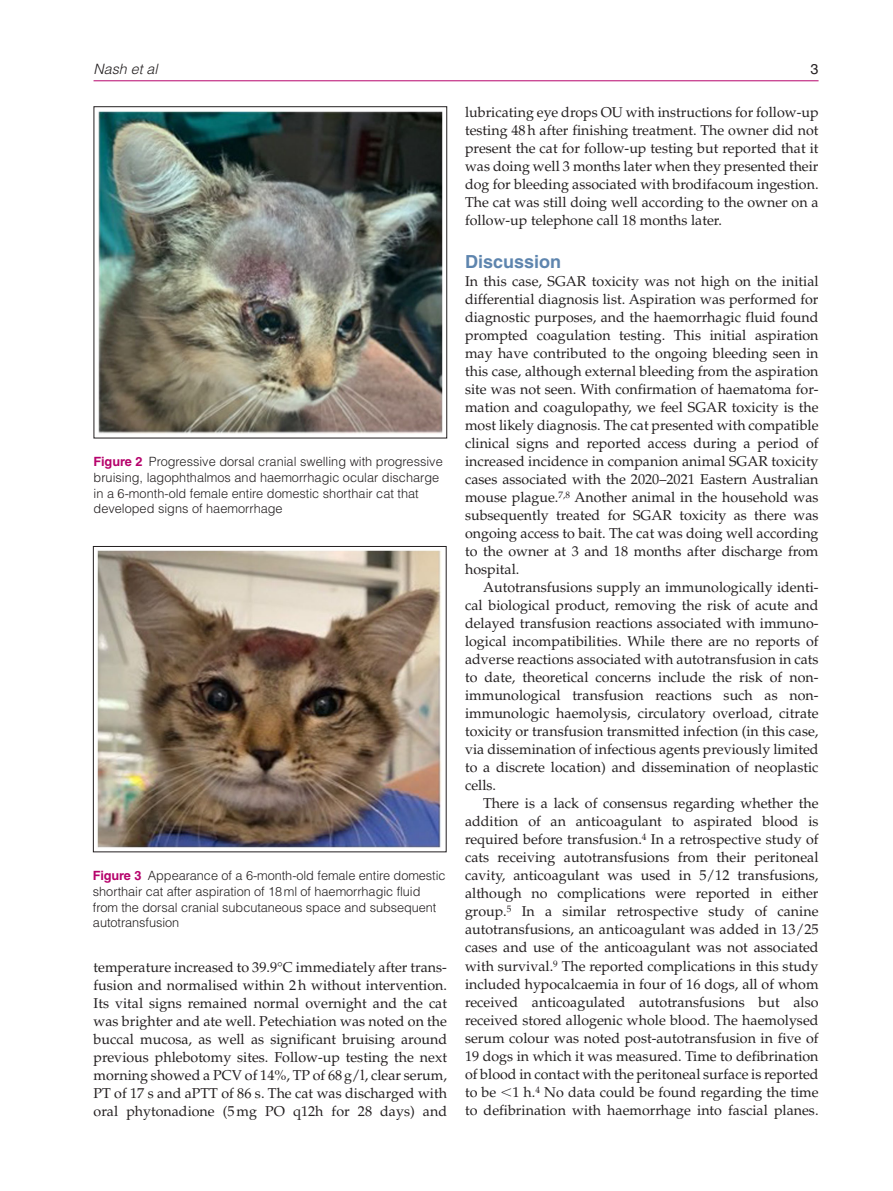
<style>
.page{position:relative;width:893px;height:1191px;background:#fff}
.page>*{position:absolute;margin:0;border:0;box-sizing:border-box;transform-origin:0 0}
.t1{font:700 18px "Helvetica LT Std";color:#5e85ae}
.t2{font:14.25px/18px "Palatino LT Std";color:#231f20;text-align:justify}
.t3{font:italic 300 14.25px "Helvetica LT Std";color:#231f20}
.t4{font:14.25px "Helvetica LT Std";color:#231f20}
.t5{font:300 12.75px/15.8px "Helvetica LT Std";color:#231f20}
.s1{font-weight:700;color:#b6036c}
</style>
<div class="page">
<hr style="left:94px;top:80px;width:725px;height:1px;background:#b6036c">
<img style="left:98px;top:111px;width:345px;height:323px">
<div style="left:94px;top:106px;width:353px;height:332px;border:1px solid #231f20"></div>
<img style="left:97px;top:550px;width:345px;height:298px">
<div style="left:93px;top:546px;width:354px;height:306px;border:1px solid #231f20"></div>
<p class="t3" style="left:94px;top:60px;width:66px">Nash et al</p>
<p class="t4" style="left:811px;top:61px;width:9px">3</p>
<p class="t5" style="left:94px;top:453px;width:351px"><span class="s1">Figure 2</span> Progressive dorsal cranial swelling with progressive bruising, lagophthalmos and haemorrhagic ocular discharge in a 6-month-old female entire domestic shorthair cat that developed signs of haemorrhage</p>
<p class="t5" style="left:93px;top:867px;width:354px"><span class="s1">Figure 3</span> Appearance of a 6-month-old female entire domestic shorthair cat after aspiration of 18ml of haemorrhagic fluid from the dorsal cranial subcutaneous space and subsequent autotransfusion</p>
<p class="t2" style="left:94px;top:958px;width:355px">temperature increased to 39.9°C immediately after trans&shy;fusion and normalised within 2h without intervention.<br>Its vital signs remained normal overnight and the cat was brighter and ate well. Petechiation was noted on the buccal mucosa, as well as significant bruising around previous phlebotomy sites. Follow-up testing the next morning showed a PCV of 14%, TP of 68g/l, clear serum, PT of 17 s and aPTT of 86 s. The cat was discharged with oral phytonadione (5mg PO q12h for 28 days) and</p>
<p class="t2" style="left:465px;top:103px;width:355px">lubricating eye drops OU with instructions for follow-up testing 48h after finishing treatment. The owner did not present the cat for follow-up testing but reported that it was doing well 3 months later when they presented their dog for bleeding associated with brodifacoum ingestion.<br>The cat was still doing well according to the owner on a follow-up telephone call 18 months later.</p>
<p class="t1" style="left:465px;top:251px;width:98px">Discussion</p>
<p class="t2" style="left:465px;top:273px;width:355px">In this case, SGAR toxicity was not high on the initial differential diagnosis list. Aspiration was performed for diagnostic purposes, and the haemorrhagic fluid found prompted coagulation testing. This initial aspiration may have contributed to the ongoing bleeding seen in this case, although external bleeding from the aspiration site was not seen. With confirmation of haematoma for&shy;mation and coagulopathy, we feel SGAR toxicity is the most likely diagnosis. The cat presented with compatible clinical signs and reported access during a period of increased incidence in companion animal SGAR toxicity cases associated with the 2020–2021 Eastern Australian mouse plague.<sup>7,8</sup> Another animal in the household was subsequently treated for SGAR toxicity as there was ongoing access to bait. The cat was doing well according to the owner at 3 and 18 months after discharge from hospital.</p>
<p class="t2" style="left:465px;top:579px;width:355px;text-indent:18px">Autotransfusions supply an immunologically identi&shy;cal biological product, removing the risk of acute and delayed transfusion reactions associated with immuno&shy;logical incompatibilities. While there are no reports of adverse reactions associated with autotransfusion in cats to date, theoretical concerns include the risk of non&shy;immunological transfusion reactions such as non&shy;immunologic haemolysis, circulatory overload, citrate toxicity or transfusion transmitted infection (in this case, via dissemination of infectious agents previously limited to a discrete location) and dissemination of neoplastic cells.</p>
<p class="t2" style="left:465px;top:795px;width:355px;text-indent:18px">There is a lack of consensus regarding whether the addition of an anticoagulant to aspirated blood is required before transfusion.<sup>4</sup> In a retrospective study of cats receiving autotransfusions from their peritoneal cavity, anticoagulant was used in 5/12 transfusions, although no complications were reported in either group.<sup>5</sup> In a similar retrospective study of canine autotransfusions, an anticoagulant was added in 13/25 cases and use of the anticoagulant was not associated with survival.<sup>9</sup> The reported complications in this study included hypocalcaemia in four of 16 dogs, all of whom received anticoagulated autotransfusions but also received stored allogenic whole blood. The haemolysed serum colour was noted post-autotransfusion in five of 19 dogs in which it was measured. Time to defibrination of blood in contact with the peritoneal surface is reported to be 1 h.<sup>4</sup> No data could be found regarding the time to defibrination with haemorrhage into fascial planes.</p>
</div>
